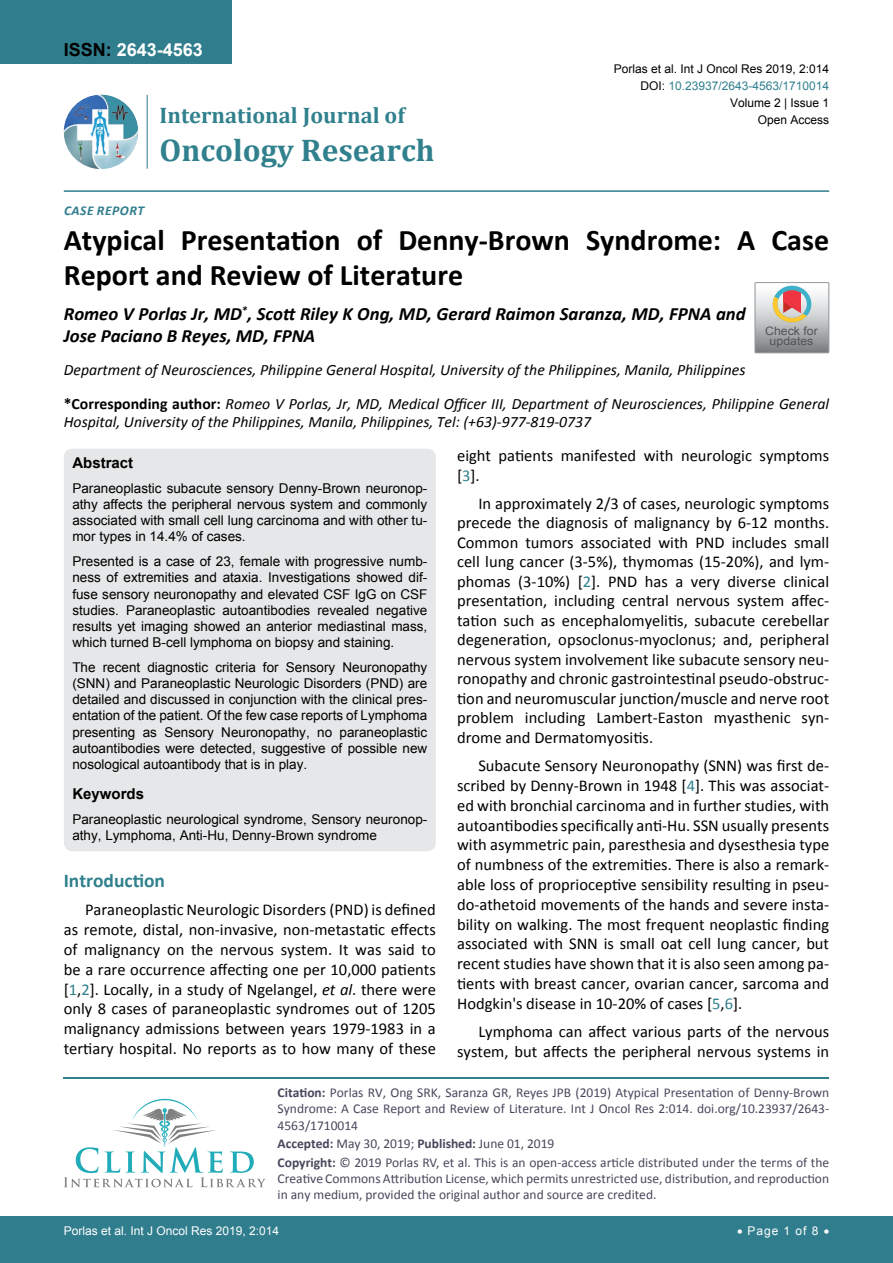
<style>
.page{position:relative;width:893px;height:1263px;background:#fff}
.page>*{position:absolute;margin:0;border:0;box-sizing:border-box;transform-origin:0 0}
.t1{font:700 31.5px "Cambria";color:#30808d}
.t2{font:700 30px/34.5px "Calibri";color:#000}
.t3{font:700 22.5px "Cambria";color:#30808d}
.t4{font:700 19.5px "Calibri";color:#30808d}
.t5{font:italic 700 18.75px/22.5px "Calibri";color:#000}
.t6{font:700 18px "Arial";color:#fff}
.t7{font:16.5px/19.8px "Calibri";color:#000;text-align:justify}
.t8{font:italic 15.75px/33px "Calibri";color:#000}
.t9{font:700 15px "Arial";color:#000}
.t10{font:13.5px/16.2px "Arial";color:#000;text-align:justify}
.t11{font:13.5px/16.2px "Calibri";color:#47475c}
.t12{font:italic 700 13.5px "Calibri";color:#307d8d}
.t13{font:12px "Arial";color:#000}
.t14{font:12px "Arial";color:#fff}
.t15{font:12px "Arial";color:#30808d}
.t16{font:11.7px/10.1px "Arial";color:#535353;text-align:center;scale:1.06 1}
.s1{color:#000}
.s2{font-weight:700;font-style:normal}
.s3{color:#30808d}
.s4{font-style:italic}
.s5{font-weight:700}
</style>
<div class="page">
<div style="left:0;top:0;width:231px;height:64px;background:#307d8d"></div>
<img style="left:64px;top:95px;width:74px;height:74px;border-radius:37px">
<hr style="left:147px;top:95px;width:1px;height:74px;background:#307d8d">
<hr style="left:64px;top:190px;width:765px;height:2px;background:#307d8d">
<div style="left:0;top:1217px;width:893px;height:46px;background:#307d8d"></div>
<hr style="left:64px;top:1077px;width:765px;height:1px;background:#30808d">
<svg style="left:64px;top:1099px;width:202px;height:88px"></svg>
<div style="left:64px;top:449px;width:372px;height:402px;background:#e6e7e8;border-radius:9px"></div>
<svg style="left:755px;top:283px;width:74px;height:70px;background:#bdb6b3"></svg>
<p class="t6" style="left:64px;top:38px;width:141px"><span class="s1">ISSN:</span> 2643-4563</p>
<p class="t12" style="left:64px;top:202px;width:58px">Case Repor</p>
<p class="t12" style="left:138px;top:202px;width:8px">t</p>
<h3 class="t3" style="left:160px;top:100px;width:247px">International Journal of</h3>
<h1 class="t1" style="left:160px;top:128px;width:276px">Oncology Research</h1>
<p class="t13" style="left:614px;top:60px;width:217px">Porlas et al. Int J Oncol Res 2019, 2:014</p>
<p class="t13" style="left:730px;top:95px;width:101px">Volume 2 | Issue 1</p>
<p class="t15" style="left:640px;top:78px;width:190px"><span class="s1">DOI:</span> 10.23937/2643-4563/1710014</p>
<p class="t13" style="left:758px;top:112px;width:73px">Open Access</p>
<h2 class="t2" style="left:64px;top:223px;width:767px">Atypical Presentation of Denny-Brown Syndrome: A Case<br>Report and Review of Literature</h2>
<p class="t5" style="left:64px;top:302px;width:683px">Romeo V Porlas Jr, MD<sup>*</sup>, Scott Riley K Ong, MD, Gerard Raimon Saranza, MD, FPNA and<br>Jose Paciano B Reyes, MD, FPNA</p>
<p class="t8" style="left:64px;top:353px;width:767px">Department of Neurosciences, Philippine General Hospital, University of the Philippines, Manila, Philippines <span class="s2">*Corresponding author:</span> Romeo V Porlas, Jr, MD, Medical Officer III, Department of Neurosciences, Philippine General</p>
<p class="t8" style="left:64px;top:405px;width:529px">Hospital, University of the Philippines, Manila, Philippines, Tel: (+63)-977-819-0737</p>
<p class="t7" style="left:457px;top:446px;width:374px">eight patients manifested with neurologic symptoms [<span class="s3">3</span>].</p>
<p class="t7" style="left:457px;top:494px;width:374px;text-indent:21px">In approximately 2/3 of cases, neurologic symptoms precede the diagnosis of malignancy by 6-12 months.<br>Common tumors associated with PND includes small cell lung cancer (3-5%), thymomas (15-20%), and lym&shy;phomas (3-10%) [<span class="s3">2</span>]. PND has a very diverse clinical presentation, including central nervous system affec&shy;tation such as encephalomyelitis, subacute cerebellar degeneration, opsoclonus-myoclonus; and, peripheral nervous system involvement like subacute sensory neu&shy;ronopathy and chronic gastrointestinal pseudo-obstruc&shy;tion and neuromuscular junction/muscle and nerve root problem including Lambert-Easton myasthenic syn&shy;drome and Dermatomyositis.</p>
<p class="t7" style="left:457px;top:756px;width:374px;text-indent:21px">Subacute Sensory Neuronopathy (SNN) was first de&shy;scribed by Denny-Brown in 1948 [<span class="s3">4</span>]. This was associat&shy;ed with bronchial carcinoma and in further studies, with autoantibodies specifically anti-Hu. SSN usually presents with asymmetric pain, paresthesia and dysesthesia type of numbness of the extremities. There is also a remark&shy;able loss of proprioceptive sensibility resulting in pseu&shy;do-athetoid movements of the hands and severe insta&shy;bility on walking. The most frequent neoplastic finding associated with SNN is small oat cell lung cancer, but recent studies have shown that it is also seen among pa&shy;tients with breast cancer, ovarian cancer, sarcoma and Hodgkin's disease in 10-20% of cases [<span class="s3">5</span>,<span class="s3">6</span>].</p>
<p class="t7" style="left:457px;top:1022px;width:374px;text-align:right">Lymphoma can affect various parts of the nervous system, but affects the peripheral nervous systems in</p>
<p class="t16" style="left:765px;top:326px;width:51px">Check for updates</p>
<p class="t9" style="left:72px;top:453px;width:62px">Abstract</p>
<p class="t10" style="left:72px;top:480px;width:356px">Paraneoplastic subacute sensory Denny-Brown neuronop&shy;athy affects the peripheral nervous system and commonly associated with small cell lung carcinoma and with other tu&shy;mor types in 14.4% of cases.</p>
<p class="t10" style="left:72px;top:553px;width:356px">Presented is a case of 23, female with progressive numb&shy;ness of extremities and ataxia. Investigations showed dif&shy;fuse sensory neuronopathy and elevated CSF IgG on CSF studies. Paraneoplastic autoantibodies revealed negative results yet imaging showed an anterior mediastinal mass, which turned B-cell lymphoma on biopsy and staining.</p>
<p class="t10" style="left:72px;top:659px;width:356px">The recent diagnostic criteria for Sensory Neuronopathy (SNN) and Paraneoplastic Neurologic Disorders (PND) are detailed and discussed in conjunction with the clinical pres&shy;entation of the patient. Of the few case reports of Lymphoma presenting as Sensory Neuronopathy, no paraneoplastic autoantibodies were detected, suggestive of possible new nosological autoantibody that is in play.</p>
<p class="t9" style="left:72px;top:784px;width:73px">Keywords</p>
<p class="t10" style="left:72px;top:811px;width:356px">Paraneoplastic neurological syndrome, Sensory neuronop&shy;athy, Lymphoma, Anti-Hu, Denny-Brown syndrome</p>
<p class="t4" style="left:64px;top:868px;width:103px">Introduction</p>
<p class="t7" style="left:64px;top:900px;width:374px;text-indent:21px">Paraneoplastic Neurologic Disorders (PND) is defined as remote, distal, non-invasive, non-metastatic effects of malignancy on the nervous system. It was said to be a rare occurrence affecting one per 10,000 patients [<span class="s3">1</span>,<span class="s3">2</span>]. Locally, in a study of Ngelangel, <span class="s4">et al</span>. there were only 8 cases of paraneoplastic syndromes out of 1205 malignancy admissions between years 1979-1983 in a tertiary hospital. No reports as to how many of these</p>
<p class="t11" style="left:278px;top:1084px;width:553px;text-align:justify"><span class="s5">Citation:</span> Porlas RV, Ong SRK, Saranza GR, Reyes JPB (2019) Atypical Presentation of Denny-Brown Syndrome: A Case Report and Review of Literature. Int J Oncol Res 2:014. doi.org/10.23937/2643- 4563/1710014</p>
<p class="t11" style="left:278px;top:1134px;width:553px;line-height:18.6px"><span class="s5">Accepted:</span> May 30, 2019; <span class="s5">Published:</span> June 01, 2019<br><span class="s5">Copyright:</span> © 2019 Porlas RV, et al. This is an open-access article distributed under the terms of the</p>
<p class="t11" style="left:278px;top:1170px;width:553px">Creative Commons Attribution License, which permits unrestricted use, distribution, and reproduction in any medium, provided the original author and source are credited.</p>
<p class="t14" style="left:64px;top:1223px;width:217px">Porlas et al. Int J Oncol Res 2019, 2:014</p>
<p class="t14" style="left:737px;top:1223px;width:94px">• Page 1 of 8 •</p>
</div>
